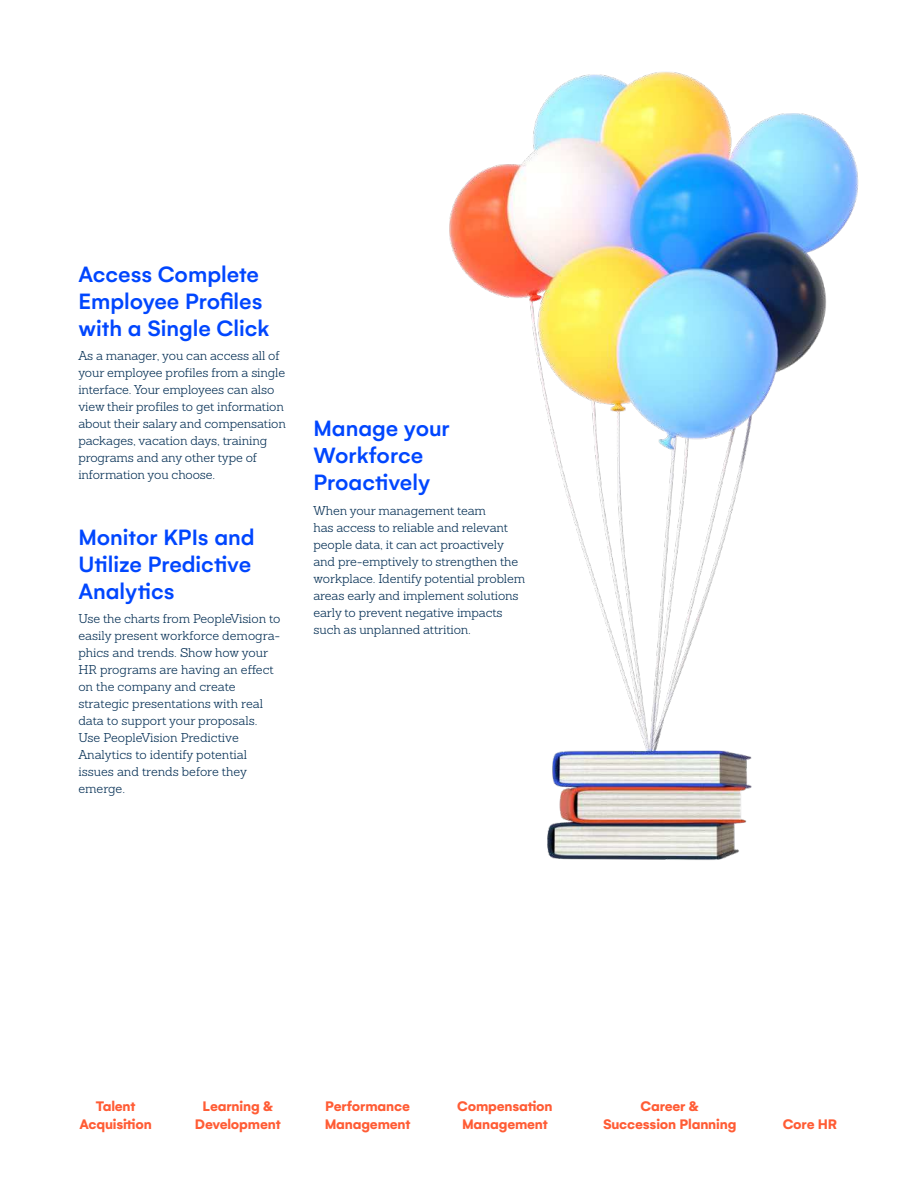
<style>
.page{position:relative;width:918px;height:1188px;background:#fff}
.page>*{position:absolute;margin:0;border:0;box-sizing:border-box;transform-origin:0 0}
.t1{font:500 24px/27px "Gelion";color:#0046fe}
.t2{font:700 15px/18px "Gelion";letter-spacing:-.01em;color:#ff5c35;text-align:center}
.t3{font:300 12.45px/17px "Sanchez";letter-spacing:-.01em;color:#002c52}
</style>
<div class="page">
<img style="left:449px;top:72px;width:410px;height:788px">
<h1 class="t1" style="left:78px;top:262px;width:193px">Access Complete<br>Employee Profiles with a Single Click</h1>
<p class="t3" style="left:78px;top:348px;width:209px">As a manager, you can access all of your employee profiles from a single interface. Your employees can also view their profiles to get information about their salary and compensation packages, vacation days, training programs and any other type of information you choose.</p>
<h1 class="t1" style="left:78px;top:525px;width:178px">Monitor KPIs and<br>Utilize Predictive<br>Analytics</h1>
<p class="t3" style="left:78px;top:611px;width:204px">Use the charts from PeopleVision to easily present workforce demogra&shy;phics and trends. Show how your<br>HR programs are having an effect on the company and create strategic presentations with real data to support your proposals.<br>Use PeopleVision Predictive<br>Analytics to identify potential issues and trends before they emerge.</p>
<h1 class="t1" style="left:314px;top:417px;width:138px">Manage your<br>Workforce<br>Proactively</h1>
<p class="t3" style="left:314px;top:503px;width:213px">When your management team<br>has access to reliable and relevant people data, it can act proactively and pre-emptively to strengthen the workplace. Identify potential problem areas early and implement solutions early to prevent negative impacts such as unplanned attrition.</p>
<p class="t2" style="left:79px;top:1099px;width:74px">Talent<br>Acquisition</p>
<p class="t2" style="left:195px;top:1099px;width:87px">Learning &amp;<br>Development</p>
<p class="t2" style="left:325px;top:1099px;width:87px;text-align:left">Performance<br>Management</p>
<p class="t2" style="left:457px;top:1099px;width:97px">Compensation<br>Management</p>
<p class="t2" style="left:603px;top:1099px;width:135px">Career &amp;<br>Succession Planning</p>
<p class="t2" style="left:783px;top:1117px;width:56px">Core HR</p>
</div>
